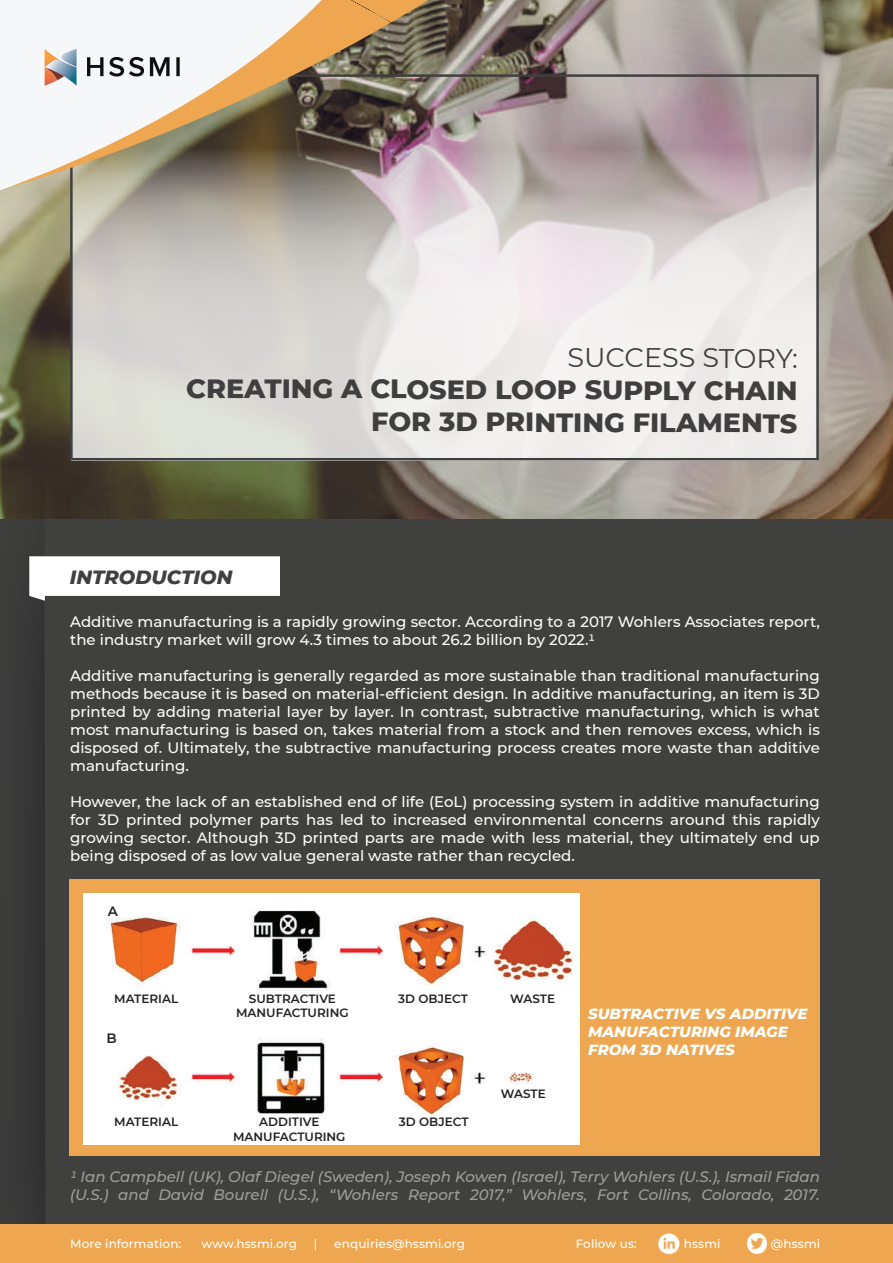
<style>
.page{position:relative;width:893px;height:1263px;background:#fff}
.page>*{position:absolute;margin:0;border:0;box-sizing:border-box;transform-origin:0 0}
.t1{font:800 27px/32.8px "Montserrat";letter-spacing:-.005em;color:#3f3f3f;text-align:right}
.t2{font:27px "Montserrat";letter-spacing:-.005em;color:#3f3f3f}
.t3{font:italic 800 19.5px "Montserrat";color:#40403f}
.t4{font:500 15px/18px "Montserrat";color:#fff;text-align:justify}
.t5{font:italic 500 15px/18px "Montserrat";color:#a09f9f}
.t6{font:italic 800 15px/18px "Montserrat";color:#fff}
.t7{font:600 13.5px "Montserrat";color:#231f20}
.t8{font:600 12px/14.4px "Montserrat";color:#231f20;text-align:center}
.t9{font:500 12px "Montserrat";letter-spacing:.01em;color:#fff}
</style>
<div class="page">
<img style="left:0;top:0;width:893px;height:520px">
<svg style="left:73px;top:77px;width:743px;height:380px;background:#d6d0ce"></svg>
<div style="left:0;top:520px;width:893px;height:727px;background:#40403f"></div>
<svg style="left:0;top:460px;width:280px;height:765px"></svg>
<div style="left:45px;top:568px;width:235px;height:29px;background:#40403f"></div>
<div style="left:29px;top:556px;width:251px;height:40px;background:#fff"></div>
<img style="left:324px;top:0;width:108px;height:190px">
<svg style="left:0;top:0;width:324px;height:190px;fill:#f5f7f8"></svg>
<svg style="left:87px;top:57px;width:57px;height:19px"></svg>
<svg style="left:150px;top:57px;width:20px;height:19px"></svg>
<svg style="left:176px;top:57px;width:4px;height:19px"></svg>
<svg style="left:45px;top:49px;width:32px;height:37px"></svg>
<div style="left:0;top:1225px;width:893px;height:38px;background:#eea750"></div>
<img style="left:658px;top:1233px;width:22px;height:22px">
<img style="left:747px;top:1234px;width:20px;height:19px">
<div style="left:70px;top:879px;width:750px;height:277px;background:#eea750"></div>
<img style="left:84px;top:894px;width:496px;height:251px">
<div style="left:111px;top:991px;width:70px;height:23px;background:#fff"></div>
<div style="left:396px;top:991px;width:69px;height:23px;background:#fff"></div>
<div style="left:495px;top:991px;width:69px;height:23px;background:#fff"></div>
<div style="left:482px;top:1086px;width:69px;height:24px;background:#fff"></div>
<div style="left:251px;top:991px;width:88px;height:28px;background:#fff"></div>
<div style="left:117px;top:1107px;width:70px;height:26px;background:#fff"></div>
<div style="left:396px;top:1118px;width:69px;height:26px;background:#fff"></div>
<div style="left:245px;top:1114px;width:88px;height:29px;background:#fff"></div>
<div style="left:102px;top:1032px;width:34px;height:23px;background:#fff"></div>
<div style="left:102px;top:905px;width:25px;height:13px;background:#fff"></div>
<h1 class="t2" style="left:568px;top:339px;width:232px">SUCCESS STORY:</h1>
<h1 class="t1" style="left:186px;top:371px;width:613px">CREATING A CLOSED LOOP SUPPLY CHAIN<br>FOR 3D PRINTING FILAMENTS</h1>
<h2 class="t3" style="left:70px;top:562px;width:164px">INTRODUCTION</h2>
<p class="t4" style="left:70px;top:612px;width:751px">Additive manufacturing is a rapidly growing sector. According to a 2017 Wohlers Associates report, the industry market will grow 4.3 times to about 26.2 billion by 2022.1</p>
<p class="t4" style="left:70px;top:666px;width:751px">Additive manufacturing is generally regarded as more sustainable than traditional manufacturing methods because it is based on material-efficient design. In additive manufacturing, an item is 3D printed by adding material layer by layer. In contrast, subtractive manufacturing, which is what most manufacturing is based on, takes material from a stock and then removes excess, which is disposed of. Ultimately, the subtractive manufacturing process creates more waste than additive manufacturing.</p>
<p class="t4" style="left:70px;top:792px;width:751px">However, the lack of an established end of life (EoL) processing system in additive manufacturing for 3D printed polymer parts has led to increased environmental concerns around this rapidly growing sector. Although 3D printed parts are made with less material, they ultimately end up being disposed of as low value general waste rather than recycled.</p>
<p class="t7" style="left:108px;top:902px;width:12px">A</p>
<p class="t8" style="left:114px;top:991px;width:66px">MATERIAL</p>
<p class="t8" style="left:398px;top:991px;width:71px">3D OBJECT</p>
<p class="t8" style="left:510px;top:991px;width:46px">WASTE</p>
<p class="t8" style="left:236px;top:991px;width:114px">SUBTRACTIVE<br>MANUFACTURING</p>
<p class="t7" style="left:106px;top:1029px;width:12px">B</p>
<p class="t8" style="left:114px;top:1114px;width:66px">MATERIAL</p>
<p class="t8" style="left:259px;top:1114px;width:62px">ADDITIVE</p>
<p class="t8" style="left:399px;top:1114px;width:71px">3D OBJECT</p>
<p class="t8" style="left:233px;top:1128px;width:114px">MANUFACTURING</p>
<p class="t8" style="left:501px;top:1086px;width:46px">WASTE</p>
<p class="t6" style="left:588px;top:1004px;width:221px">SUBTRACTIVE VS ADDITIVE<br>MANUFACTURING IMAGE<br>FROM 3D NATIVES</p>
<p class="t5" style="left:70px;top:1167px;width:751px">1 Ian Campbell (UK), Olaf Diegel (Sweden), Joseph Kowen (Israel), Terry Wohlers (U.S.), Ismail Fidan (U.S.) and David Bourell (U.S.), “Wohlers Report 2017,” Wohlers, Fort Collins, Colorado, 2017.</p>
<p class="t9" style="left:70px;top:1235px;width:113px">More information:</p>
<p class="t9" style="left:202px;top:1235px;width:97px">www.hssmi.org</p>
<p class="t9" style="left:314px;top:1235px;width:5px">|</p>
<p class="t9" style="left:334px;top:1235px;width:132px">enquiries@hssmi.org</p>
<p class="t9" style="left:576px;top:1235px;width:63px">Follow us:</p>
<p class="t9" style="left:684px;top:1235px;width:38px">hssmi</p>
<p class="t9" style="left:771px;top:1235px;width:51px">@hssmi</p>
</div>
